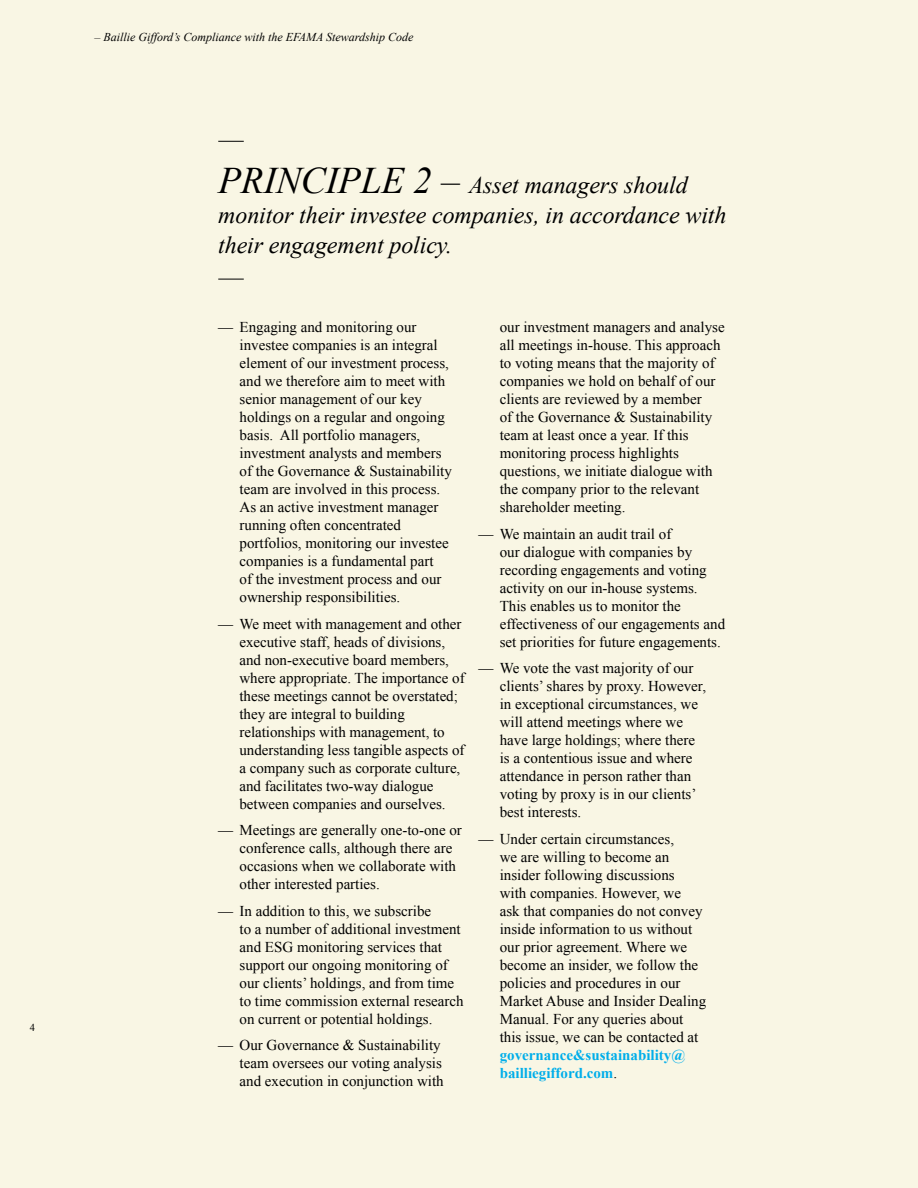
<style>
.page{position:relative;width:918px;height:1188px;background:#f9f6e4}
.page>*{position:absolute;margin:0;border:0;box-sizing:border-box;transform-origin:0 0}
.t1{font:italic 24px/30px "Times New Roman";letter-spacing:-.005em;color:#000}
.t2{font:15px/18px "Times New Roman";color:#000}
.t3{font:700 15px/18px "Times New Roman";color:#00aeea}
.t4{font:italic 12px "Times New Roman";color:#000}
.t5{font:10.5px "Times New Roman";color:#000}
.s1{font-size:37.5px}
.s2{font-weight:400;color:#000}
</style>
<div class="page">
<svg style="left:218px;top:141px;width:26px;height:1px"></svg>
<svg style="left:218px;top:279px;width:26px;height:1px"></svg>
<p class="t5" style="left:30px;top:1020px;width:7px">4</p>
<p class="t4" style="left:94px;top:29px;width:321px">– Baillie Gifford’s Compliance with the EFAMA Stewardship Code</p>
<h1 class="t1" style="left:218px;top:170px;width:510px"><span class="s1">PRINCIPLE 2 –</span> Asset managers should monitor their investee companies, in accordance with their engagement policy.</h1>
<p class="t2" style="left:240px;top:318px;width:214px;text-indent:-21px">— Engaging and monitoring our investee companies is an integral element of our investment process, and we therefore aim to meet with senior management of our key holdings on a regular and ongoing basis. All portfolio managers, investment analysts and members of the Governance &amp; Sustainability team are involved in this process.<br>As an active investment manager running often concentrated portfolios, monitoring our investee companies is a fundamental part<br>of the investment process and our ownership responsibilities.</p>
<p class="t2" style="left:240px;top:615px;width:227px;text-indent:-21px">— We meet with management and other executive staff, heads of divisions, and non-executive board members, where appropriate. The importance of these meetings cannot be overstated; they are integral to building relationships with management, to understanding less tangible aspects of a company such as corporate culture, and facilitates two-way dialogue between companies and ourselves.</p>
<p class="t2" style="left:240px;top:821px;width:224px;text-indent:-21px">— Meetings are generally one-to-one or conference calls, although there are occasions when we collaborate with other interested parties.</p>
<p class="t2" style="left:240px;top:902px;width:226px;text-indent:-21px">— In addition to this, we subscribe<br>to a number of additional investment and ESG monitoring services that support our ongoing monitoring of our clients’ holdings, and from time to time commission external research on current or potential holdings.</p>
<p class="t2" style="left:240px;top:1036px;width:206px;text-indent:-21px">— Our Governance &amp; Sustainability team oversees our voting analysis and execution in conjunction with</p>
<p class="t2" style="left:500px;top:318px;width:226px">our investment managers and analyse all meetings in-house. This approach to voting means that the majority of companies we hold on behalf of our clients are reviewed by a member<br>of the Governance &amp; Sustainability team at least once a year. If this monitoring process highlights questions, we initiate dialogue with the company prior to the relevant shareholder meeting.</p>
<p class="t2" style="left:500px;top:525px;width:227px;text-indent:-21px">— We maintain an audit trail of<br>our dialogue with companies by recording engagements and voting activity on our in-house systems.<br>This enables us to monitor the effectiveness of our engagements and set priorities for future engagements.</p>
<p class="t2" style="left:500px;top:659px;width:208px;text-indent:-21px">— We vote the vast majority of our clients’ shares by proxy. However, in exceptional circumstances, we will attend meetings where we have large holdings; where there is a contentious issue and where attendance in person rather than voting by proxy is in our clients’ best interests.</p>
<p class="t2" style="left:500px;top:830px;width:208px;text-indent:-21px">— Under certain circumstances,<br>we are willing to become an insider following discussions<br>with companies. However, we<br>ask that companies do not convey inside information to us without our prior agreement. Where we become an insider, we follow the policies and procedures in our<br>Market Abuse and Insider Dealing<br>Manual. For any queries about this issue, we can be contacted at</p>
<p class="t3" style="left:500px;top:1046px;width:187px">governance&amp;sustainability@ bailliegifford.com<span class="s2">.</span></p>
</div>
